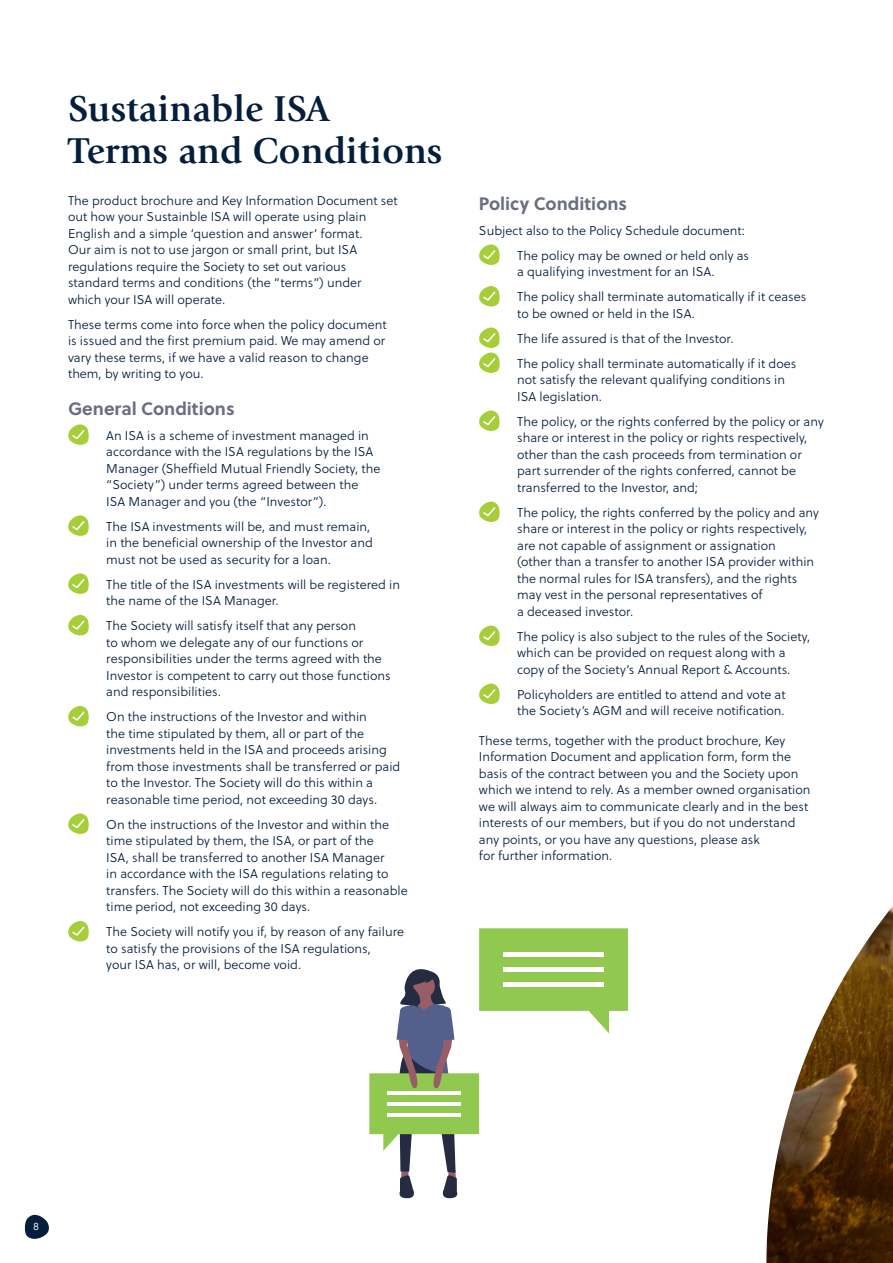
<style>
.page{position:relative;width:893px;height:1263px;background:#fff}
.page>*{position:absolute;margin:0;border:0;box-sizing:border-box;transform-origin:0 0}
.Body_copy{font:700 37.5px/42px "Giovanni Std";color:#041e3c}
.t1{font:700 18px "Soleil";color:#6a6e82}
.Body_copy-2{font:12.75px/16.5px "Soleil Lt";color:#041e3c}
.t2{font:10.8px "Soleil Lt";color:#fff}
</style>
<div class="page">
<svg style="left:68px;top:424px;width:21px;height:21px"></svg>
<svg style="left:68px;top:515px;width:21px;height:21px"></svg>
<svg style="left:68px;top:573px;width:21px;height:21px"></svg>
<svg style="left:68px;top:615px;width:21px;height:20px"></svg>
<svg style="left:68px;top:706px;width:21px;height:20px"></svg>
<svg style="left:68px;top:813px;width:21px;height:21px"></svg>
<svg style="left:68px;top:921px;width:21px;height:20px"></svg>
<svg style="left:479px;top:244px;width:21px;height:21px"></svg>
<svg style="left:479px;top:286px;width:21px;height:21px"></svg>
<svg style="left:479px;top:327px;width:21px;height:46px"></svg>
<svg style="left:479px;top:410px;width:21px;height:21px"></svg>
<svg style="left:479px;top:501px;width:21px;height:21px"></svg>
<svg style="left:479px;top:625px;width:21px;height:21px"></svg>
<svg style="left:479px;top:683px;width:21px;height:21px"></svg>
<img style="left:766px;top:906px;width:127px;height:357px">
<svg style="left:369px;top:928px;width:259px;height:270px"></svg>
<div style="left:504px;top:952px;width:100px;height:5px;background:#fff"></div>
<div style="left:504px;top:967px;width:100px;height:5px;background:#fff"></div>
<hr style="left:504px;top:982px;width:100px;height:4px;background:#fff">
<svg style="left:25px;top:1214px;width:24px;height:25px"></svg>
<p class="Body_copy" style="left:68px;top:87px;width:376px">Sustainable ISA<br>Terms and Conditions</p>
<p class="Body_copy-2" style="left:68px;top:192px;width:331px">The product brochure and Key Information Document set out how your Sustainble ISA will operate using plain English and a simple ‘question and answer’ format.<br>Our aim is not to use jargon or small print, but ISA regulations require the Society to set out various standard terms and conditions (the “terms”) under which your ISA will operate.</p>
<p class="Body_copy-2" style="left:68px;top:316px;width:320px">These terms come into force when the policy document is issued and the first premium paid. We may amend or vary these terms, if we have a valid reason to change them, by writing to you.</p>
<h3 class="t1" style="left:68px;top:394px;width:168px">General Conditions</h3>
<p class="Body_copy-2" style="left:106px;top:427px;width:276px">An ISA is a scheme of investment managed in accordance with the ISA regulations by the ISA Manager (Sheffield Mutual Friendly Society, the “Society”) under terms agreed between the ISA Manager and you (the “Investor”).</p>
<p class="Body_copy-2" style="left:106px;top:518px;width:268px">The ISA investments will be, and must remain, in the beneficial ownership of the Investor and must not be used as security for a loan.</p>
<p class="Body_copy-2" style="left:106px;top:576px;width:295px">The title of the ISA investments will be registered in the name of the ISA Manager.</p>
<p class="Body_copy-2" style="left:106px;top:617px;width:286px">The Society will satisfy itself that any person<br>to whom we delegate any of our functions or responsibilities under the terms agreed with the Investor is competent to carry out those functions and responsibilities.</p>
<p class="Body_copy-2" style="left:106px;top:708px;width:296px">On the instructions of the Investor and within<br>the time stipulated by them, all or part of the investments held in the ISA and proceeds arising from those investments shall be transferred or paid to the Investor. The Society will do this within a reasonable time period, not exceeding 30 days.</p>
<p class="Body_copy-2" style="left:106px;top:816px;width:303px">On the instructions of the Investor and within the time stipulated by them, the ISA, or part of the<br>ISA, shall be transferred to another ISA Manager<br>in accordance with the ISA regulations relating to transfers. The Society will do this within a reasonable time period, not exceeding 30 days.</p>
<p class="Body_copy-2" style="left:106px;top:923px;width:299px">The Society will notify you if, by reason of any failure to satisfy the provisions of the ISA regulations,<br>your ISA has, or will, become void.</p>
<h3 class="t1" style="left:479px;top:189px;width:150px">Policy Conditions</h3>
<p class="Body_copy-2" style="left:479px;top:222px;width:268px">Subject also to the Policy Schedule document:</p>
<p class="Body_copy-2" style="left:517px;top:247px;width:233px">The policy may be owned or held only as a qualifying investment for an ISA.</p>
<p class="Body_copy-2" style="left:517px;top:288px;width:291px">The policy shall terminate automatically if it ceases to be owned or held in the ISA.</p>
<p class="Body_copy-2" style="left:517px;top:330px;width:218px">The life assured is that of the Investor.</p>
<p class="Body_copy-2" style="left:517px;top:355px;width:281px">The policy shall terminate automatically if it does not satisfy the relevant qualifying conditions in<br>ISA legislation.</p>
<p class="Body_copy-2" style="left:517px;top:413px;width:308px">The policy, or the rights conferred by the policy or any share or interest in the policy or rights respectively, other than the cash proceeds from termination or part surrender of the rights conferred, cannot be transferred to the Investor, and;</p>
<p class="Body_copy-2" style="left:517px;top:504px;width:303px">The policy, the rights conferred by the policy and any share or interest in the policy or rights respectively, are not capable of assignment or assignation<br>(other than a transfer to another ISA provider within the normal rules for ISA transfers), and the rights may vest in the personal representatives of<br>a deceased investor.</p>
<p class="Body_copy-2" style="left:517px;top:628px;width:294px">The policy is also subject to the rules of the Society, which can be provided on request along with a copy of the Society’s Annual Report &amp; Accounts.</p>
<p class="Body_copy-2" style="left:517px;top:686px;width:270px">Policyholders are entitled to attend and vote at the Society’s AGM and will receive notification.</p>
<p class="Body_copy-2" style="left:479px;top:732px;width:333px">These terms, together with the product brochure, Key Information Document and application form, form the basis of the contract between you and the Society upon which we intend to rely. As a member owned organisation we will always aim to communicate clearly and in the best interests of our members, but if you do not understand any points, or you have any questions, please ask<br>for further information.</p>
<p class="t2" style="left:33px;top:1219px;width:7px">8</p>
</div>
